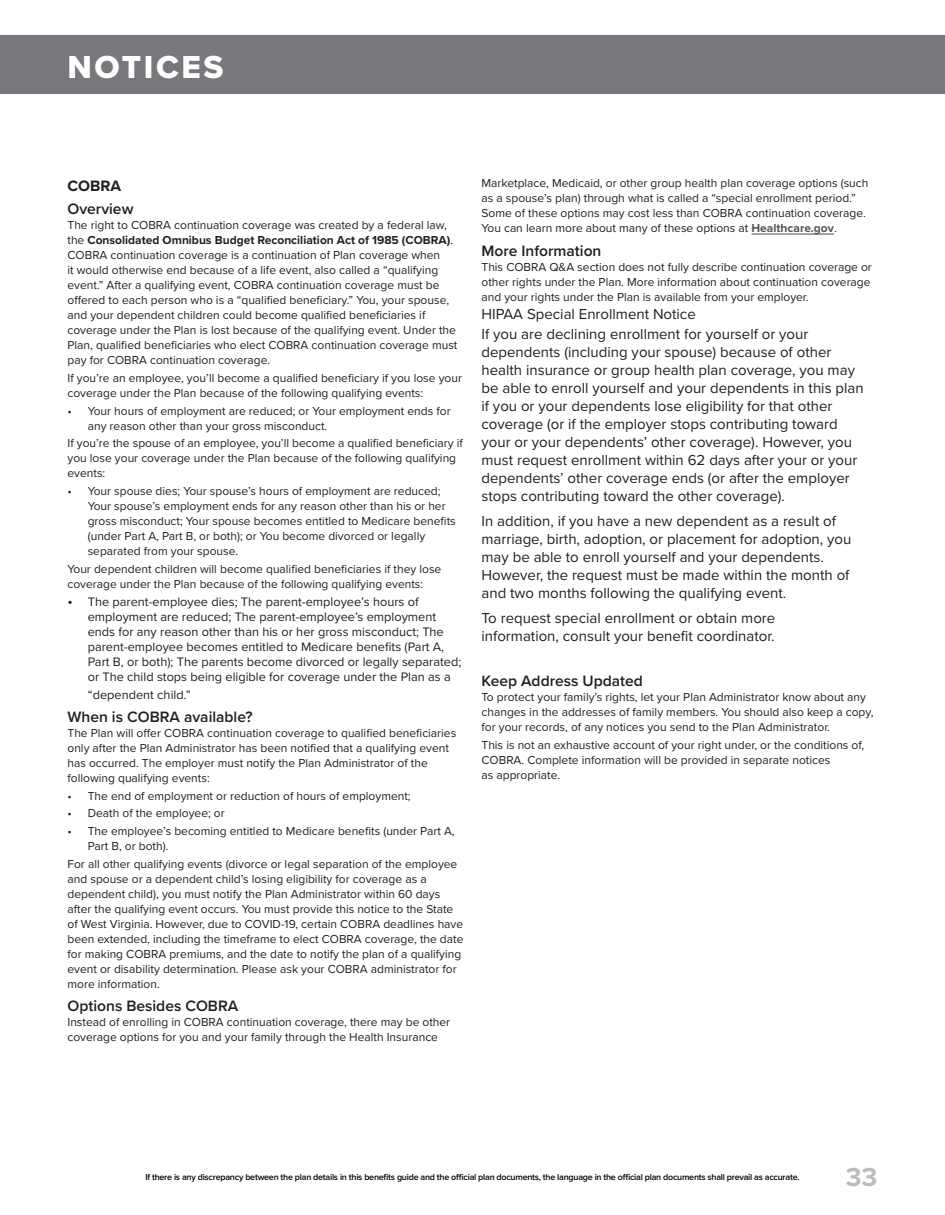
<style>
.page{position:relative;width:945px;height:1215px;background:#fff}
.page>*{position:absolute;margin:0;border:0;box-sizing:border-box;transform-origin:0 0}
.t1{font:33px "Proxima Nova Extrabld";color:#fff}
.t2{font:700 27px "Proxima Nova";color:#babbba}
.p_H3_section_titles{font:600 15.6px "Proxima Nova";color:#231f20}
.p_H2_page_subhead{font:700 15.6px "Proxima Nova";color:#231f20}
.p_body-left{font:15px/18px "Proxima Nova";color:#231f20}
.t3{font:12.75px/15px "Proxima Nova";color:#231f20}
.p_body-left-2{font:12px/15px "Proxima Nova";color:#231f20}
.t4{font:600 8.85px "Proxima Nova";letter-spacing:-.025em;color:#000}
.s1{font-weight:700}
.s2{font-size:15px}
.s3{font-weight:700;color:#535355}
</style>
<div class="page">
<div style="left:0;top:35px;width:945px;height:58px;background:#76787b"></div>
<hr style="left:752px;top:234px;width:82px;height:1px;background:#535355">
<h1 class="t1" style="left:68px;top:43px;width:158px">NOTICES</h1>
<p class="p_H2_page_subhead" style="left:68px;top:174px;width:55px">COBRA</p>
<p class="p_H3_section_titles" style="left:68px;top:197px;width:67px">Overview</p>
<p class="p_body-left-2" style="left:68px;top:217px;width:391px">The right to COBRA continuation coverage was created by a federal law, the <span class="s1">Consolidated Omnibus Budget Reconciliation Act of 1985 (COBRA)</span>.<br>COBRA continuation coverage is a continuation of Plan coverage when<br>it would otherwise end because of a life event, also called a “qualifying event.” After a qualifying event, COBRA continuation coverage must be offered to each person who is a “qualified beneficiary.” You, your spouse, and your dependent children could become qualified beneficiaries if coverage under the Plan is lost because of the qualifying event. Under the Plan, qualified beneficiaries who elect COBRA continuation coverage must pay for COBRA continuation coverage.</p>
<p class="p_body-left-2" style="left:68px;top:370px;width:396px">If you’re an employee, you’ll become a qualified beneficiary if you lose your coverage under the Plan because of the following qualifying events:</p>
<p class="p_body-left-2" style="left:88px;top:403px;width:364px;text-indent:-20px">• Your hours of employment are reduced; or Your employment ends for any reason other than your gross misconduct.</p>
<p class="p_body-left-2" style="left:68px;top:435px;width:397px">If you’re the spouse of an employee, you’ll become a qualified beneficiary if you lose your coverage under the Plan because of the following qualifying events:</p>
<p class="p_body-left-2" style="left:88px;top:483px;width:370px;text-indent:-20px">• Your spouse dies; Your spouse’s hours of employment are reduced; Your spouse’s employment ends for any reason other than his or her gross misconduct; Your spouse becomes entitled to Medicare benefits (under Part A, Part B, or both); or You become divorced or legally separated from your spouse.</p>
<p class="p_body-left-2" style="left:68px;top:561px;width:375px">Your dependent children will become qualified beneficiaries if they lose coverage under the Plan because of the following qualifying events:</p>
<p class="t3" style="left:88px;top:593px;width:375px;text-indent:-20px"><span class="s2">•</span> The parent-employee dies; The parent-employee’s hours of employment are reduced; The parent-employee’s employment ends for any reason other than his or her gross misconduct; The parent-employee becomes entitled to Medicare benefits (Part A, Part B, or both); The parents become divorced or legally separated; or The child stops being eligible for coverage under the Plan as a</p>
<p class="t3" style="left:88px;top:686px;width:104px">“dependent child.”</p>
<p class="p_H3_section_titles" style="left:68px;top:705px;width:187px">When is COBRA available?</p>
<p class="p_body-left-2" style="left:68px;top:725px;width:390px">The Plan will offer COBRA continuation coverage to qualified beneficiaries only after the Plan Administrator has been notified that a qualifying event has occurred. The employer must notify the Plan Administrator of the following qualifying events:</p>
<p class="p_body-left-2" style="left:68px;top:788px;width:345px">• The end of employment or reduction of hours of employment;</p>
<p class="p_body-left-2" style="left:68px;top:805px;width:159px">• Death of the employee; or</p>
<p class="p_body-left-2" style="left:88px;top:823px;width:368px;text-indent:-20px">• The employee’s becoming entitled to Medicare benefits (under Part A,<br>Part B, or both).</p>
<p class="p_body-left-2" style="left:68px;top:856px;width:397px">For all other qualifying events (divorce or legal separation of the employee and spouse or a dependent child’s losing eligibility for coverage as a dependent child), you must notify the Plan Administrator within 60 days after the qualifying event occurs. You must provide this notice to the State of West Virginia. However, due to COVID-19, certain COBRA deadlines have been extended, including the timeframe to elect COBRA coverage, the date for making COBRA premiums, and the date to notify the plan of a qualifying event or disability determination. Please ask your COBRA administrator for more information.</p>
<p class="p_H3_section_titles" style="left:68px;top:994px;width:172px">Options Besides COBRA</p>
<p class="p_body-left-2" style="left:68px;top:1014px;width:384px">Instead of enrolling in COBRA continuation coverage, there may be other coverage options for you and your family through the Health Insurance</p>
<p class="p_body-left-2" style="left:482px;top:175px;width:388px">Marketplace, Medicaid, or other group health plan coverage options (such as a spouse’s plan) through what is called a “special enrollment period.” Some of these options may cost less than COBRA continuation coverage.<br>You can learn more about many of these options at <span class="s3">Healthcare.gov</span>.</p>
<p class="p_H3_section_titles" style="left:482px;top:239px;width:121px">More Information</p>
<p class="p_body-left-2" style="left:482px;top:259px;width:392px;text-align:justify">This COBRA Q&amp;A section does not fully describe continuation coverage or other rights under the Plan. More information about continuation coverage and your rights under the Plan is available from your employer.</p>
<p class="p_body-left" style="left:482px;top:304px;width:216px">HIPAA Special Enrollment Notice</p>
<p class="p_body-left" style="left:482px;top:325px;width:384px">If you are declining enrollment for yourself or your dependents (including your spouse) because of other health insurance or group health plan coverage, you may be able to enroll yourself and your dependents in this plan if you or your dependents lose eligibility for that other coverage (or if the employer stops contributing toward your or your dependents’ other coverage). However, you must request enrollment within 62 days after your or your dependents’ other coverage ends (or after the employer stops contributing toward the other coverage).</p>
<p class="p_body-left" style="left:482px;top:512px;width:371px">In addition, if you have a new dependent as a result of marriage, birth, adoption, or placement for adoption, you may be able to enroll yourself and your dependents.<br>However, the request must be made within the month of and two months following the qualifying event.</p>
<p class="p_body-left" style="left:482px;top:608px;width:295px">To request special enrollment or obtain more information, consult your benefit coordinator.</p>
<p class="p_H3_section_titles" style="left:482px;top:669px;width:163px">Keep Address Updated</p>
<p class="p_body-left-2" style="left:482px;top:689px;width:393px">To protect your family’s rights, let your Plan Administrator know about any changes in the addresses of family members. You should also keep a copy, for your records, of any notices you send to the Plan Administrator.</p>
<p class="p_body-left-2" style="left:482px;top:737px;width:384px">This is not an exhaustive account of your right under, or the conditions of,<br>COBRA. Complete information will be provided in separate notices<br>as appropriate.</p>
<p class="t4" style="left:145px;top:1170px;width:656px">If there is any discrepancy between the plan details in this benefits guide and the official plan documents, the language in the official plan documents shall prevail as accurate.</p>
<h2 class="t2" style="left:846px;top:1157px;width:33px">33</h2>
</div>
